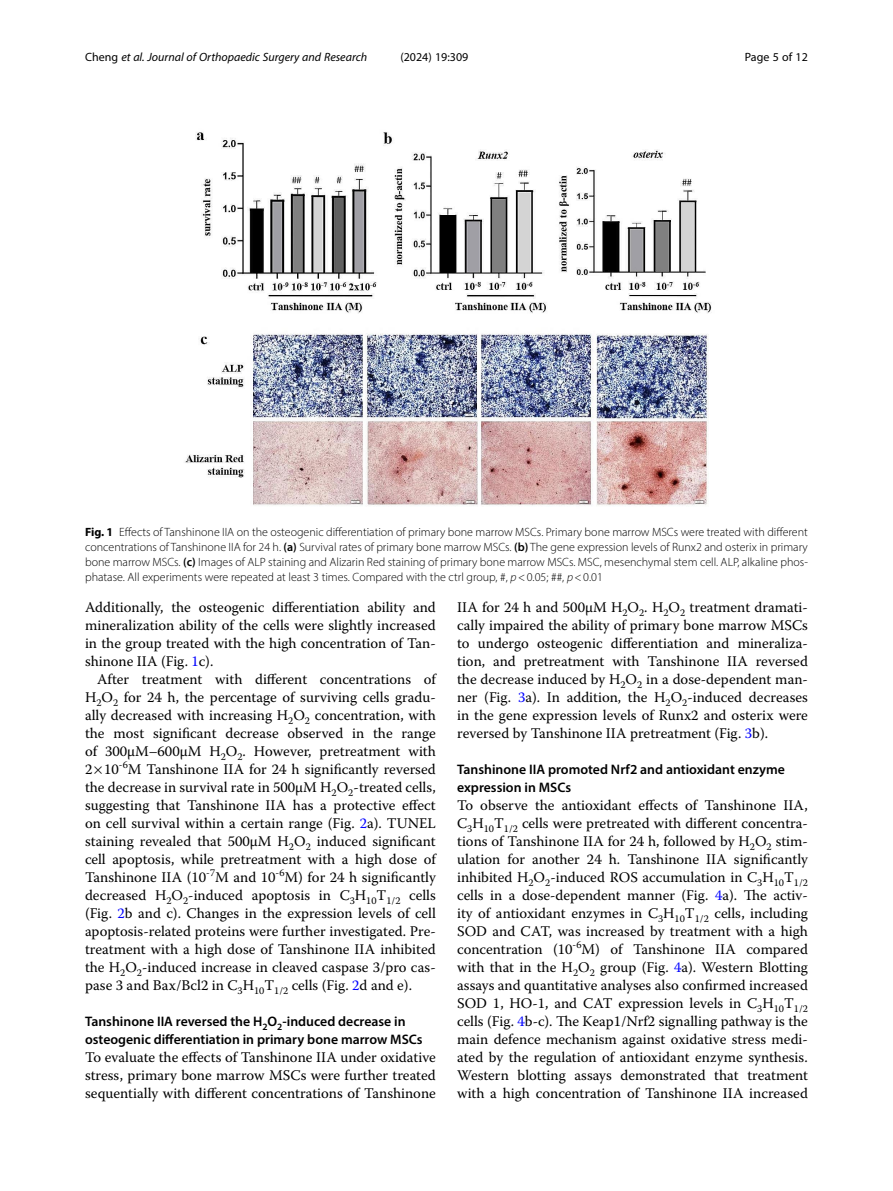
<style>
.page{position:relative;width:893px;height:1191px;background:#fff}
.page>*{position:absolute;margin:0;border:0;box-sizing:border-box;transform-origin:0 0}
.Body_Text{font:14.7px/18px "Warnock Pro";color:#000;text-align:justify}
.Body_Text_Indent{font:14.7px/18px "Warnock Pro";color:#000;text-align:justify}
.Head_2{font:600 13.8px/18px "Myriad Pro";color:#000}
.Figure_Caption{font:300 12px/15px "Myriad Pro";color:#000;text-align:justify}
.t1{font:italic 12px "Myriad Pro";color:#000}
.t2{font:12px "Myriad Pro";color:#000}
.s1{font-style:normal}
.s2{font-weight:700}
.s3{font-weight:600}
.s4{font-style:italic}
.s5{color:#00f}
</style>
<div class="page">
<img style="left:185px;top:132px;width:527px;height:374px">
<p class="t1" style="left:85px;top:50px;width:284px"><span class="s1">Cheng</span> et al. Journal of Orthopaedic Surgery and Research</p>
<p class="t2" style="left:400px;top:50px;width:70px">(2024) 19:309</p>
<p class="t2" style="left:745px;top:50px;width:65px">Page 5 of 12</p>
<p class="Figure_Caption" style="left:85px;top:524px;width:724px"><span class="s2">Fig. 1</span> Effects of Tanshinone IIA on the osteogenic differentiation of primary bone marrow MSCs. Primary bone marrow MSCs were treated with different concentrations of Tanshinone IIA for 24 h. <span class="s3">(a)</span> Survival rates of primary bone marrow MSCs. <span class="s3">(b)</span> The gene expression levels of Runx2 and osterix in primary bone marrow MSCs. <span class="s3">(c)</span> Images of ALP staining and Alizarin Red staining of primary bone marrow MSCs. MSC, mesenchymal stem cell. ALP, alkaline phos&shy;phatase. All experiments were repeated at least 3 times. Compared with the ctrl group, #, <span class="s4">p</span>&lt;0.05; ##, <span class="s4">p</span>&lt;0.01</p>
<p class="Body_Text" style="left:85px;top:598px;width:352px">Additionally, the osteogenic differentiation ability and mineralization ability of the cells were slightly increased in the group treated with the high concentration of Tan&shy;shinone IIA (Fig. <span class="s5">1</span>c).</p>
<p class="Body_Text_Indent" style="left:85px;top:670px;width:352px;text-indent:12px">After treatment with different concentrations of H<sub>2</sub>O<sub>2</sub> for 24 h, the percentage of surviving cells gradu&shy;ally decreased with increasing H<sub>2</sub>O<sub>2</sub> concentration, with the most significant decrease observed in the range of 300µM–600µM H<sub>2</sub>O<sub>2</sub>. However, pretreatment with 2 10<sup>-6</sup>M Tanshinone IIA for 24 h significantly reversed the decrease in survival rate in 500µM H<sub>2</sub>O<sub>2</sub>-treated cells, suggesting that Tanshinone IIA has a protective effect on cell survival within a certain range (Fig. <span class="s5">2</span>a). TUNEL staining revealed that 500µM H<sub>2</sub>O<sub>2</sub> induced significant cell apoptosis, while pretreatment with a high dose of Tanshinone IIA (10<sup>-7</sup>M and 10<sup>-6</sup>M) for 24 h significantly decreased H<sub>2</sub>O<sub>2</sub>-induced apoptosis in C<sub>3</sub>H<sub>10</sub>T<sub>1/2</sub> cells (Fig. <span class="s5">2</span>b and c). Changes in the expression levels of cell apoptosis-related proteins were further investigated. Pre&shy;treatment with a high dose of Tanshinone IIA inhibited the H<sub>2</sub>O<sub>2</sub>-induced increase in cleaved caspase 3/pro cas&shy;pase 3 and Bax/Bcl2 in C<sub>3</sub>H<sub>10</sub>T<sub>1/2</sub> cells (Fig. <span class="s5">2</span>d and e).</p>
<p class="Head_2" style="left:85px;top:1012px;width:339px">Tanshinone IIA reversed the H<sub>2</sub>O<sub>2</sub>-induced decrease in osteogenic differentiation in primary bone marrow MSCs</p>
<p class="Body_Text" style="left:85px;top:1048px;width:352px">To evaluate the effects of Tanshinone IIA under oxidative stress, primary bone marrow MSCs were further treated sequentially with different concentrations of Tanshinone</p>
<p class="Body_Text" style="left:457px;top:598px;width:352px">IIA for 24 h and 500µM H<sub>2</sub>O<sub>2</sub>. H<sub>2</sub>O<sub>2</sub> treatment dramati&shy;cally impaired the ability of primary bone marrow MSCs to undergo osteogenic differentiation and mineraliza&shy;tion, and pretreatment with Tanshinone IIA reversed the decrease induced by H<sub>2</sub>O<sub>2</sub> in a dose-dependent man&shy;ner (Fig. <span class="s5">3</span>a). In addition, the H<sub>2</sub>O<sub>2</sub>-induced decreases in the gene expression levels of Runx2 and osterix were reversed by Tanshinone IIA pretreatment (Fig. <span class="s5">3</span>b).</p>
<p class="Head_2" style="left:457px;top:760px;width:329px">Tanshinone IIA promoted Nrf2 and antioxidant enzyme expression in MSCs</p>
<p class="Body_Text" style="left:457px;top:796px;width:352px">To observe the antioxidant effects of Tanshinone IIA, C<sub>3</sub>H<sub>10</sub>T<sub>1/2</sub> cells were pretreated with different concentra&shy;tions of Tanshinone IIA for 24 h, followed by H<sub>2</sub>O<sub>2</sub> stim&shy;ulation for another 24 h. Tanshinone IIA significantly inhibited H<sub>2</sub>O<sub>2</sub>-induced ROS accumulation in C<sub>3</sub>H<sub>10</sub>T<sub>1/2 </sub>cells in a dose-dependent manner (Fig. <span class="s5">4</span>a). The activ&shy;ity of antioxidant enzymes in C<sub>3</sub>H<sub>10</sub>T<sub>1/2</sub> cells, including SOD and CAT, was increased by treatment with a high concentration (10<sup>-6</sup>M) of Tanshinone IIA compared with that in the H<sub>2</sub>O<sub>2</sub> group (Fig. <span class="s5">4</span>a). Western Blotting assays and quantitative analyses also confirmed increased SOD 1, HO-1, and CAT expression levels in C<sub>3</sub>H<sub>10</sub>T<sub>1/2 </sub>cells (Fig. <span class="s5">4</span>b-c). The Keap1/Nrf2 signalling pathway is the main defence mechanism against oxidative stress medi&shy;ated by the regulation of antioxidant enzyme synthesis.<br>Western blotting assays demonstrated that treatment with a high concentration of Tanshinone IIA increased</p>
</div>
